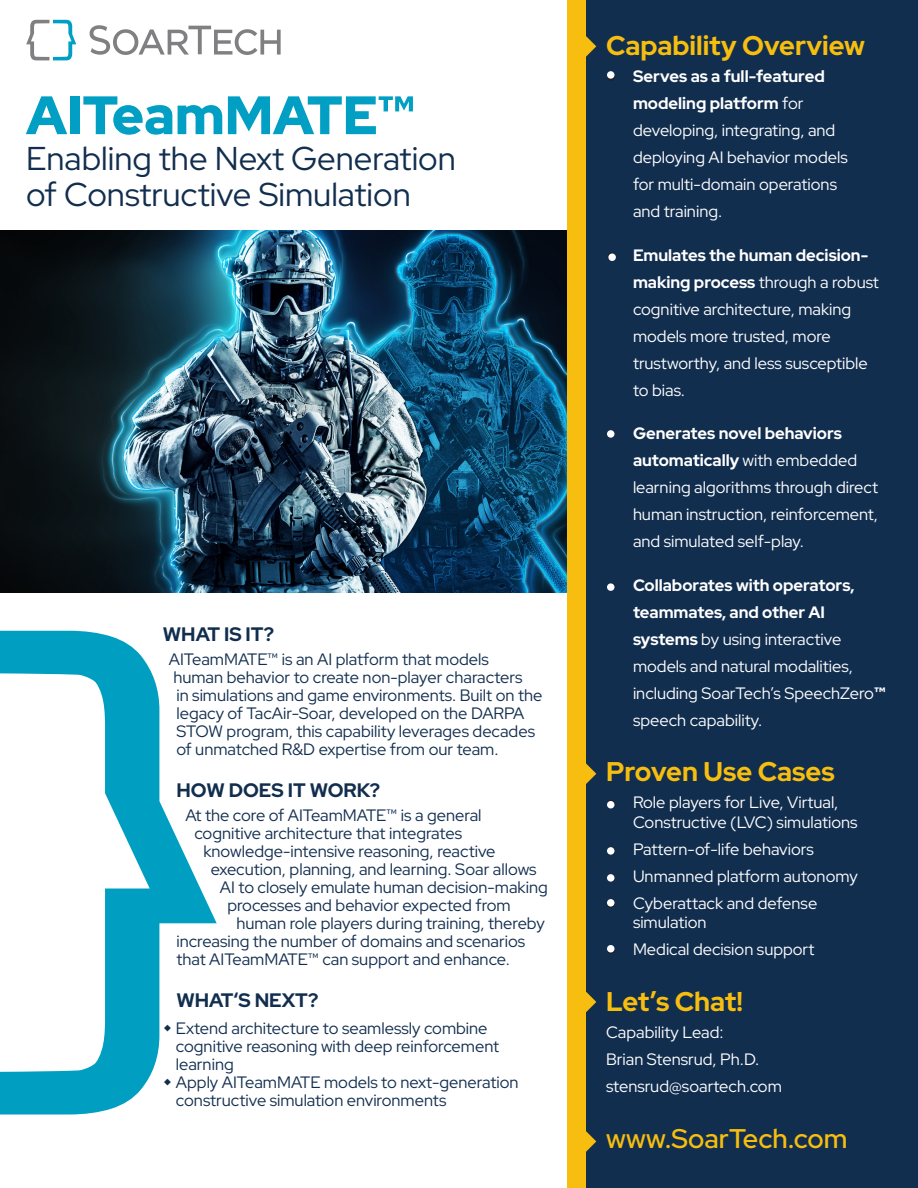
<style>
.page{position:relative;width:918px;height:1188px;background:#fff}
.page>*{position:absolute;margin:0;border:0;box-sizing:border-box;transform-origin:0 0}
.h1___3em{font:900 54px "Red Hat Display";color:#009fc3}
.h4___1_85em{font:33px/36px "Red Hat Display";color:#122e4f}
.t1{font:700 27px "Red Hat Display";color:#f7be0f}
.t2{font:500 27px "Red Hat Display";color:#f7be0f}
.t3{font:700 19.5px "Red Hat Display";color:#122e4f}
.t4{font:16.5px/27px "Red Hat Display";color:#fff}
.t5{font:16.5px/18px "Red Hat Display";color:#122e4f}
.s1{font-family:"Arial";color:#231f20}
.s2{font-weight:700}
.s3{font-weight:900}
</style>
<div class="page">
<svg style="left:0;top:631px;width:217px;height:484px"></svg>
<div style="left:567px;top:0;width:351px;height:1188px;background:#122e4f"></div>
<img style="left:0;top:230px;width:567px;height:362px">
<svg style="left:26px;top:20px;width:50px;height:40px"></svg>
<svg style="left:90px;top:25px;width:191px;height:30px"></svg>
<div style="left:567px;top:0;width:19px;height:1188px;background:#f7be0f"></div>
<svg style="left:586px;top:1131px;width:10px;height:21px"></svg>
<svg style="left:586px;top:763px;width:10px;height:21px"></svg>
<svg style="left:586px;top:991px;width:10px;height:21px"></svg>
<div style="left:607px;top:71px;width:8px;height:8px;background:#fff;border-radius:50%"></div>
<div style="left:607px;top:430px;width:8px;height:8px;background:#fff;border-radius:50%"></div>
<div style="left:608px;top:254px;width:8px;height:7px;background:#fff;border-radius:50%"></div>
<div style="left:607px;top:583px;width:8px;height:8px;background:#fff;border-radius:50%"></div>
<div style="left:607px;top:847px;width:8px;height:8px;background:#fff;border-radius:50%"></div>
<div style="left:607px;top:945px;width:8px;height:7px;background:#fff;border-radius:50%"></div>
<div style="left:607px;top:874px;width:8px;height:8px;background:#fff;border-radius:50%"></div>
<div style="left:607px;top:801px;width:8px;height:7px;background:#fff;border-radius:50%"></div>
<div style="left:607px;top:899px;width:8px;height:8px;background:#fff;border-radius:50%"></div>
<svg style="left:586px;top:36px;width:10px;height:21px"></svg>
<svg style="left:164px;top:1025px;width:7px;height:7px"></svg>
<svg style="left:164px;top:1079px;width:7px;height:7px"></svg>
<p class="h1___3em" style="left:26px;top:80px;width:390px">AITeamMATE™</p>
<p class="h4___1_85em" style="left:26px;top:140px;width:431px">Enabling the Next Generation of Constructive Simulation</p>
<p class="t3" style="left:163px;top:622px;width:113px">WHAT IS IT?</p>
<p class="t5" style="left:169px;top:650px;width:375px">AITeamMATE™ is an AI platform that models human behavior to create non-player characters<br>in simulations and game environments. Built on the legacy of TacAir-Soar, developed on the DARPA STOW program, this capability leverages decades of unmatched R&amp;D expertise from our team.</p>
<p class="t3" style="left:176px;top:778px;width:205px">HOW DOES IT WORK?</p>
<p class="t5" style="left:185px;top:806px;width:298px">At the core of AITeamMATE™ is a general</p>
<p class="t5" style="left:194px;top:824px;width:269px">cognitive architecture that integrates</p>
<p class="t5" style="left:203px;top:842px;width:294px">knowledge-intensive reasoning, reactive</p>
<p class="t5" style="left:211px;top:860px;width:327px">execution, planning, and learning. Soar allows</p>
<p class="t5" style="left:220px;top:878px;width:329px">AI to closely emulate human decision-making</p>
<p class="t5" style="left:227px;top:896px;width:285px">processes and behavior expected from</p>
<p class="t5" style="left:236px;top:914px;width:310px">human role players during training, thereby</p>
<p class="t5" style="left:176px;top:932px;width:350px">increasing the number of domains and scenarios</p>
<p class="t5" style="left:176px;top:950px;width:335px">that AITeamMATE™ can support and enhance.</p>
<p class="t3" style="left:176px;top:988px;width:144px">WHAT‘S NEXT?</p>
<p class="t5" style="left:176px;top:1019px;width:325px">Extend architecture to seamlessly combine cognitive reasoning with deep reinforcement learning</p>
<p class="t5" style="left:176px;top:1073px;width:344px">Apply AITeamMATE models to next-generation constructive simulation environments</p>
<p class="t1" style="left:606px;top:28px;width:261px">Capability Overview</p>
<p class="t4" style="left:633px;top:62px;width:216px;text-indent:-27px"><span class="s1">●</span> <span class="s2">Serves as a full-featured modeling platform</span> for developing, integrating, and deploying AI behavior models for multi-domain operations and training.</p>
<p class="t4" style="left:633px;top:241px;width:247px;text-indent:-27px"><span class="s1">●</span> <span class="s2">Emulates the human decision&shy;making process</span> through a robust cognitive architecture, making models more trusted, more trustworthy, and less susceptible to bias.</p>
<p class="t4" style="left:633px;top:419px;width:247px;text-indent:-27px"><span class="s1">●</span> <span class="s2">Generates novel behaviors automatically</span> with embedded learning algorithms through direct human instruction, reinforcement, and simulated self-play.</p>
<p class="t4" style="left:633px;top:571px;width:254px;text-indent:-27px"><span class="s1">●</span> <span class="s2">Collaborates with operators, teammates, and other AI systems</span> by using interactive models and natural modalities, including SoarTech’s SpeechZero<span class="s3">™ </span>speech capability.</p>
<p class="t1" style="left:606px;top:754px;width:230px">Proven Use Cases</p>
<p class="t4" style="left:633px;top:792px;width:226px;line-height:19.5px;text-indent:-27px"><span class="s1">●</span> Role players for Live, Virtual,<br>Constructive (LVC) simulations</p>
<p class="t4" style="left:606px;top:835px;width:209px"><span class="s1">●</span> Pattern-of-life behaviors</p>
<p class="t4" style="left:606px;top:862px;width:253px"><span class="s1">●</span> Unmanned platform autonomy</p>
<p class="t4" style="left:633px;top:893px;width:186px;line-height:19.5px;text-indent:-27px"><span class="s1">●</span> Cyberattack and defense simulation</p>
<p class="t4" style="left:606px;top:936px;width:210px"><span class="s1">●</span> Medical decision support</p>
<p class="t1" style="left:606px;top:984px;width:138px">Let’s Chat!</p>
<p class="t4" style="left:606px;top:1019px;width:119px">Capability Lead:</p>
<p class="t4" style="left:606px;top:1046px;width:155px">Brian Stensrud, Ph.D.</p>
<p class="t4" style="left:606px;top:1073px;width:177px">stensrud@soartech.com</p>
<p class="t2" style="left:606px;top:1121px;width:243px">www.SoarTech.com</p>
</div>
